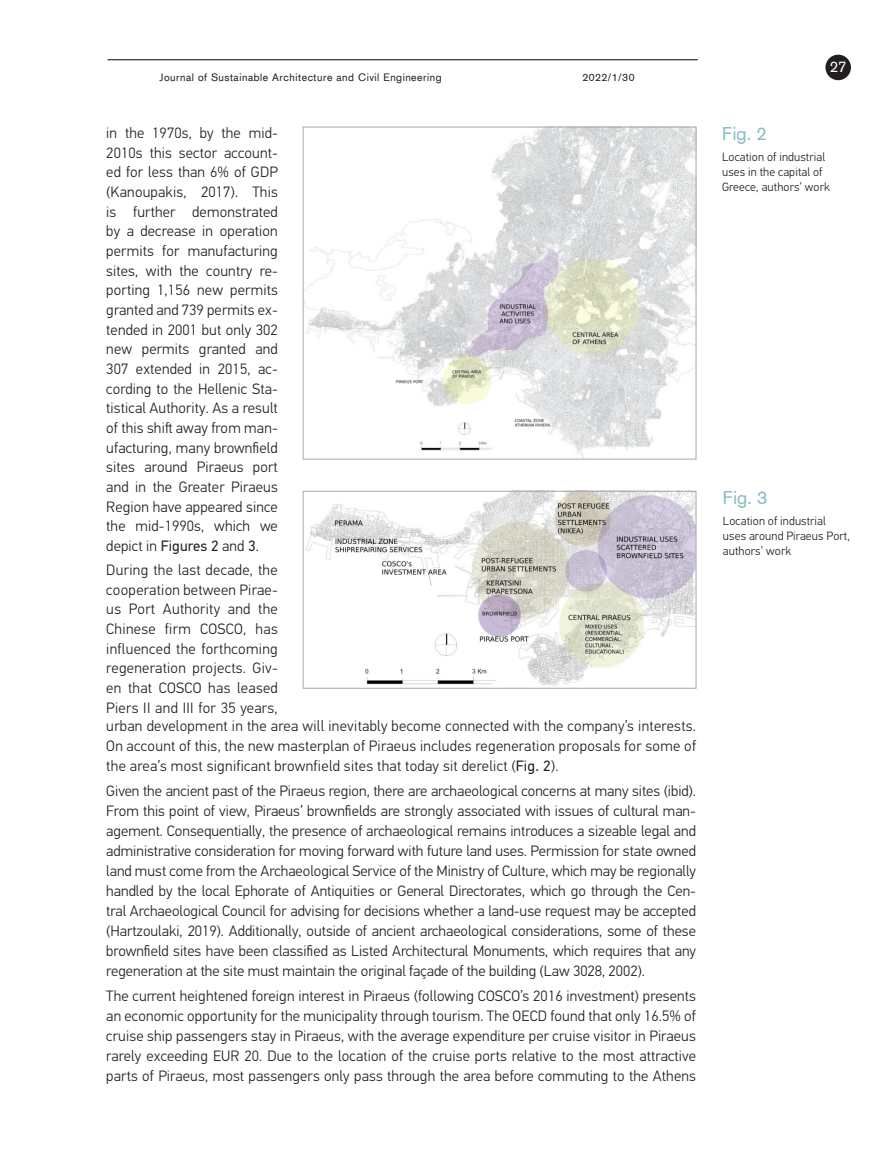
<style>
.page{position:relative;width:893px;height:1149px;background:#fff}
.page>*{position:absolute;margin:0;border:0;box-sizing:border-box;transform-origin:0 0}
.Fig_pav{font:18px "Akzidenz Grotesk";color:#85bdc5}
.pagrindinis{font:300 15px/19.6px "PF Din Text Pro";letter-spacing:.02em;color:#231f20;text-align:justify}
.t1{font:15px "Akzidenz Grotesk";color:#fff}
.FIG_tekstas{font:300 12px/15px "PF Din Text Pro";letter-spacing:.01em;color:#231f20}
.t2{font:10.5px "Akzidenz Grotesk";letter-spacing:.05em;color:#231f20}
.s1{font-weight:400}
</style>
<div class="page">
<hr style="left:108px;top:59px;width:590px;height:1px;background:#231f20">
<div style="left:825px;top:55px;width:26px;height:25px;background:#231f20;border-radius:50%"></div>
<img style="left:305px;top:127px;width:392px;height:332px">
<div style="left:303px;top:127px;width:393px;height:332px;border:1px solid #a8a9ad"></div>
<img style="left:303px;top:493px;width:393px;height:196px">
<div style="left:303px;top:491px;width:393px;height:197px;border:1px solid #a8a9ad"></div>
<p class="t2" style="left:159px;top:70px;width:284px">Journal of Sustainable Architecture and Civil Engineering</p>
<p class="t2" style="left:582px;top:70px;width:54px">2022/1/30</p>
<p class="pagrindinis" style="left:106px;top:123px;width:173px">in the 1970s, by the mid-2010s this sector account&shy;ed for less than 6% of GDP (Kanoupakis, 2017). This is further demonstrated by a decrease in operation permits for manufacturing sites, with the country re&shy;porting 1,156 new permits granted and 739 permits ex&shy;tended in 2001 but only 302 new permits granted and 307 extended in 2015, ac&shy;cording to the Hellenic Sta&shy;tistical Authority. As a result of this shift away from man&shy;ufacturing, many brownfield sites around Piraeus port and in the Greater Piraeus Region have appeared since the mid-1990s, which we depict in <span class="s1">Figures 2</span> and <span class="s1">3</span>.</p>
<p class="pagrindinis" style="left:106px;top:560px;width:591px;text-align:left">During the last decade, the<br>cooperation between Pirae-<br>us Port Authority and the<br>Chinese firm COSCO, has<br>influenced the forthcoming<br>regeneration projects. Giv-<br>en that COSCO has leased<br>Piers II and III for 35 years,<br>urban development in the area will inevitably become connected with the company’s interests.</p>
<p class="pagrindinis" style="left:106px;top:736px;width:591px;line-height:20.1px">On account of this, the new masterplan of Piraeus includes regeneration proposals for some of the area’s most significant brownfield sites that today sit derelict (<span class="s1">Fig. 2</span>).</p>
<p class="pagrindinis" style="left:106px;top:780px;width:591px;line-height:20.1px">Given the ancient past of the Piraeus region, there are archaeological concerns at many sites (ibid).<br>From this point of view, Piraeus’ brownfields are strongly associated with issues of cultural man&shy;agement. Consequentially, the presence of archaeological remains introduces a sizeable legal and administrative consideration for moving forward with future land uses. Permission for state owned land must come from the Archaeological Service of the Ministry of Culture, which may be regionally handled by the local Ephorate of Antiquities or General Directorates, which go through the Cen&shy;tral Archaeological Council for advising for decisions whether a land-use request may be accepted (Hartzoulaki, 2019). Additionally, outside of ancient archaeological considerations, some of these brownfield sites have been classified as Listed Architectural Monuments, which requires that any regeneration at the site must maintain the original façade of the building (Law 3028, 2002).</p>
<p class="pagrindinis" style="left:106px;top:985px;width:591px;line-height:20.1px">The current heightened foreign interest in Piraeus (following COSCO’s 2016 investment) presents an economic opportunity for the municipality through tourism. The OECD found that only 16.5% of cruise ship passengers stay in Piraeus, with the average expenditure per cruise visitor in Piraeus rarely exceeding EUR 20. Due to the location of the cruise ports relative to the most attractive parts of Piraeus, most passengers only pass through the area before commuting to the Athens</p>
<p class="t1" style="left:830px;top:56px;width:18px">27</p>
<p class="Fig_pav" style="left:722px;top:121px;width:46px">Fig. 2</p>
<p class="FIG_tekstas" style="left:722px;top:149px;width:110px">Location of industrial uses in the capital of<br>Greece, authors’ work</p>
<p class="Fig_pav" style="left:723px;top:485px;width:46px">Fig. 3</p>
<p class="FIG_tekstas" style="left:723px;top:513px;width:128px">Location of industrial uses around Piraeus Port, authors’ work</p>
</div>
